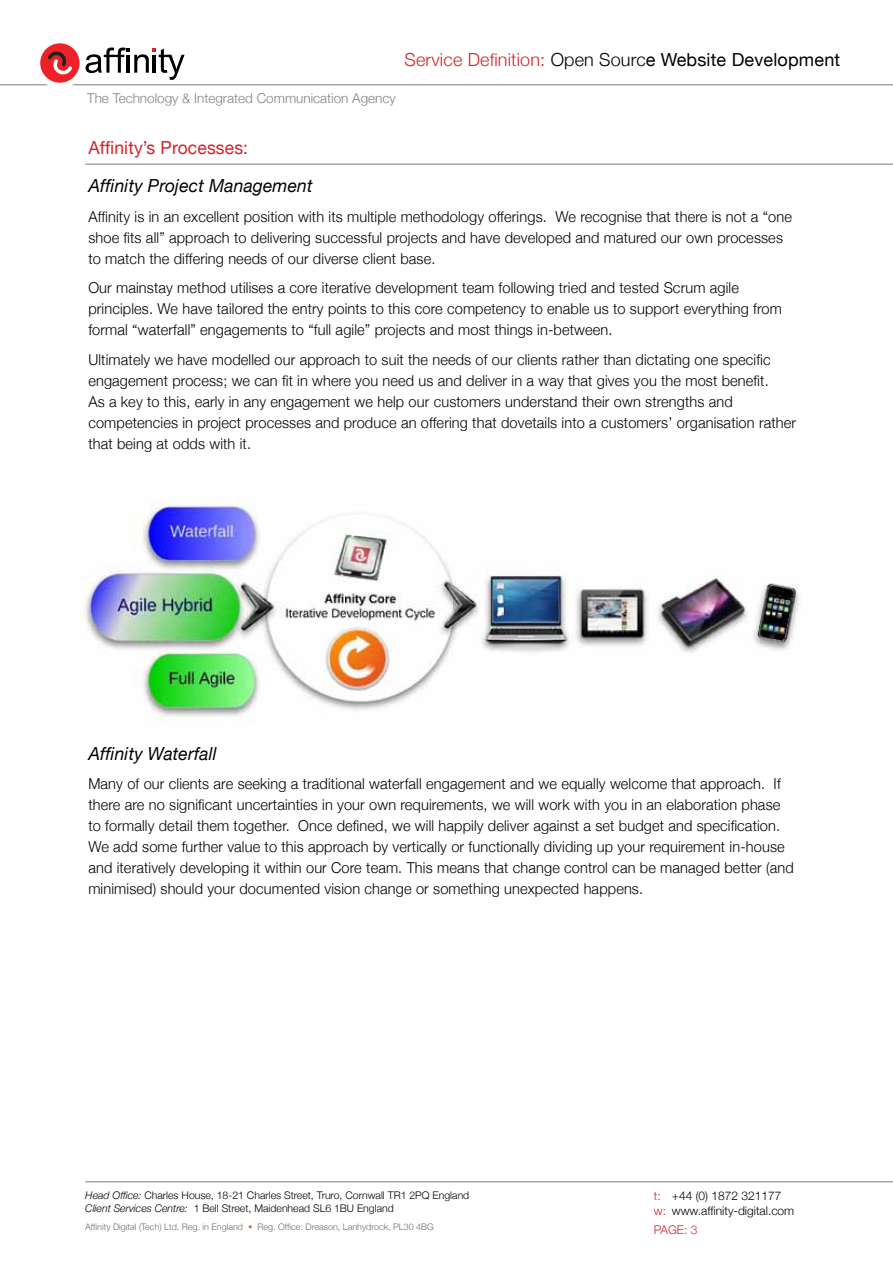
<style>
.page{position:relative;width:893px;height:1263px;background:#fff}
.page>*{position:absolute;margin:0;border:0;box-sizing:border-box;transform-origin:0 0}
.t1{font:18px "Helvetica Neue";letter-spacing:.01em;color:#000}
.t2{font:italic 18px "Helvetica Neue";letter-spacing:.01em;color:#000}
.t3{font:18px "Helvetica Neue";letter-spacing:.01em;color:#d2232a}
.t4{font:300 15px/21px "Helvetica Neue";letter-spacing:.01em;color:#000}
.t5{font:300 13.5px "Helvetica Neue";color:#808285}
.t6{font:300 12px/14.4px "Helvetica Neue";color:#000}
.t7{font:300 12px "Helvetica Neue";color:#d2232a}
.t8{font:300 10.5px/12.6px "Helvetica Neue";color:#000}
.t9{font:300 9px "Helvetica Neue";color:#6d6e71}
.s1{font-weight:300;color:#d2232a}
.s2{font-weight:300}
.s3{font-style:italic}
.s4{color:#dd6d54}
.s5{color:#d2232a}
</style>
<div class="page">
<hr style="left:0;top:84px;width:893px;height:1px;background:#707c8a">
<hr style="left:85px;top:164px;width:808px;height:1px;background:#707c8a">
<hr style="left:85px;top:1181px;width:808px;height:1px;background:#707c8a">
<div style="left:35px;top:38px;width:50px;height:50px;background:#fff;border-radius:50%"></div>
<svg style="left:86px;top:48px;width:99px;height:32px"></svg>
<div style="left:40px;top:43px;width:40px;height:40px;background:#ed2127;border-radius:50%"></div>
<svg style="left:48px;top:51px;width:24px;height:23px"></svg>
<img style="left:81px;top:497px;width:718px;height:225px">
<p class="t1" style="left:405px;top:46px;width:437px"><span class="s1">Service Definition:</span> <span class="s2">Open Sourc</span>e Website Development</p>
<p class="t5" style="left:87px;top:87px;width:310px">The Technology &amp; Integrated Communication Agency</p>
<p class="t3" style="left:88px;top:135px;width:161px">Affinity’s Processes:</p>
<p class="t2" style="left:88px;top:173px;width:226px">Affinity Project Management</p>
<p class="t4" style="left:88px;top:205px;width:705px">Affinity is in an excellent position with its multiple methodology offerings. We recognise that there is not a “one shoe fits all” approach to delivering successful projects and have developed and matured our own processes to match the differing needs of our diverse client base.</p>
<p class="t4" style="left:88px;top:277px;width:695px">Our mainstay method utilises a core iterative development team following tried and tested Scrum agile principles. We have tailored the entry points to this core competency to enable us to support everything from formal “waterfall” engagements to “full agile” projects and most things in-between.</p>
<p class="t4" style="left:88px;top:348px;width:709px">Ultimately we have modelled our approach to suit the needs of our clients rather than dictating one specific engagement process; we can fit in where you need us and deliver in a way that gives you the most benefit.<br>As a key to this, early in any engagement we help our customers understand their own strengths and competencies in project processes and produce an offering that dovetails into a customers’ organisation rather that being at odds with it.</p>
<p class="t2" style="left:88px;top:740px;width:130px">Affinity Waterfall</p>
<p class="t4" style="left:88px;top:773px;width:707px">Many of our clients are seeking a traditional waterfall engagement and we equally welcome that approach. If there are no significant uncertainties in your own requirements, we will work with you in an elaboration phase to formally detail them together. Once defined, we will happily deliver against a set budget and specification.<br>We add some further value to this approach by vertically or functionally dividing up your requirement in-house and iteratively developing it within our Core team. This means that change control can be managed better (and minimised) should your documented vision change or something unexpected happens.</p>
<p class="t8" style="left:85px;top:1188px;width:386px"><span class="s3">Head Office:</span> Charles House, 18-21 Charles Street, Truro, Cornwall TR1 2PQ England<br><span class="s3">Client Services Centre:</span> 1 Bell Street, Maidenhead SL6 1BU England</p>
<p class="t9" style="left:85px;top:1220px;width:350px">Affinity Digital (Tech) Ltd. Reg. in England <span class="s4">•</span> Reg. Office: Dreason, Lanhydrock, PL30 4BG</p>
<p class="t6" style="left:654px;top:1188px;width:142px"><span class="s5">t:</span> +44 (0) 1872 321177 <span class="s5">w:</span> www.affinity-digital.com</p>
<p class="t7" style="left:654px;top:1220px;width:45px">PAGE: 3</p>
</div>
